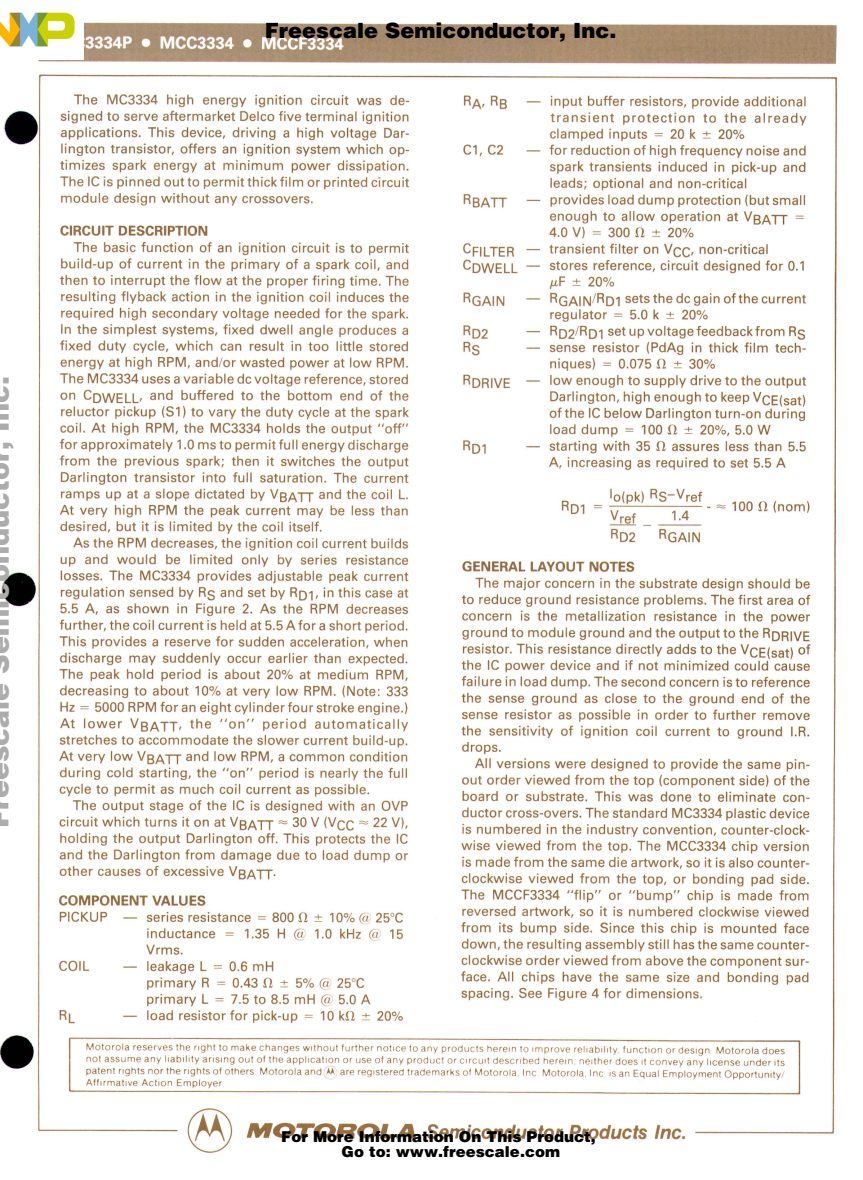
<style>
.page{position:relative;width:863px;height:1180px;background:#fff}
.page>*{position:absolute;margin:0;border:0;box-sizing:border-box;transform-origin:0 0}
.t1{font:900 27px "Helvetica";color:#acacac}
.t2{font:900 21px "Helvetica";color:#000}
.t3{font:900 15px/15px "Helvetica";color:#000}
.s1{color:#fff}
</style>
<div class="page">
<img style="left:0;top:22px;width:838px;height:1131px">
<img style="left:0;top:12px;width:84px;height:47px">
<h1 class="t1" style="left:-18px;top:421px;width:65px;rotate:-90deg">nc.<span class="s1">..</span></h1>
<h1 class="t1" style="left:-19px;top:810px;width:371px;rotate:-90deg">reesca e em con uc or,</h1>
<h2 class="t2" style="left:265px;top:17px;width:353px">Freescale Semiconductor, Inc.</h2>
<p class="t3" style="left:341px;top:1128px;width:255px;text-indent:-60px">For More Information On This Product,<br>Go to: www.freescale.com</p>
</div>
